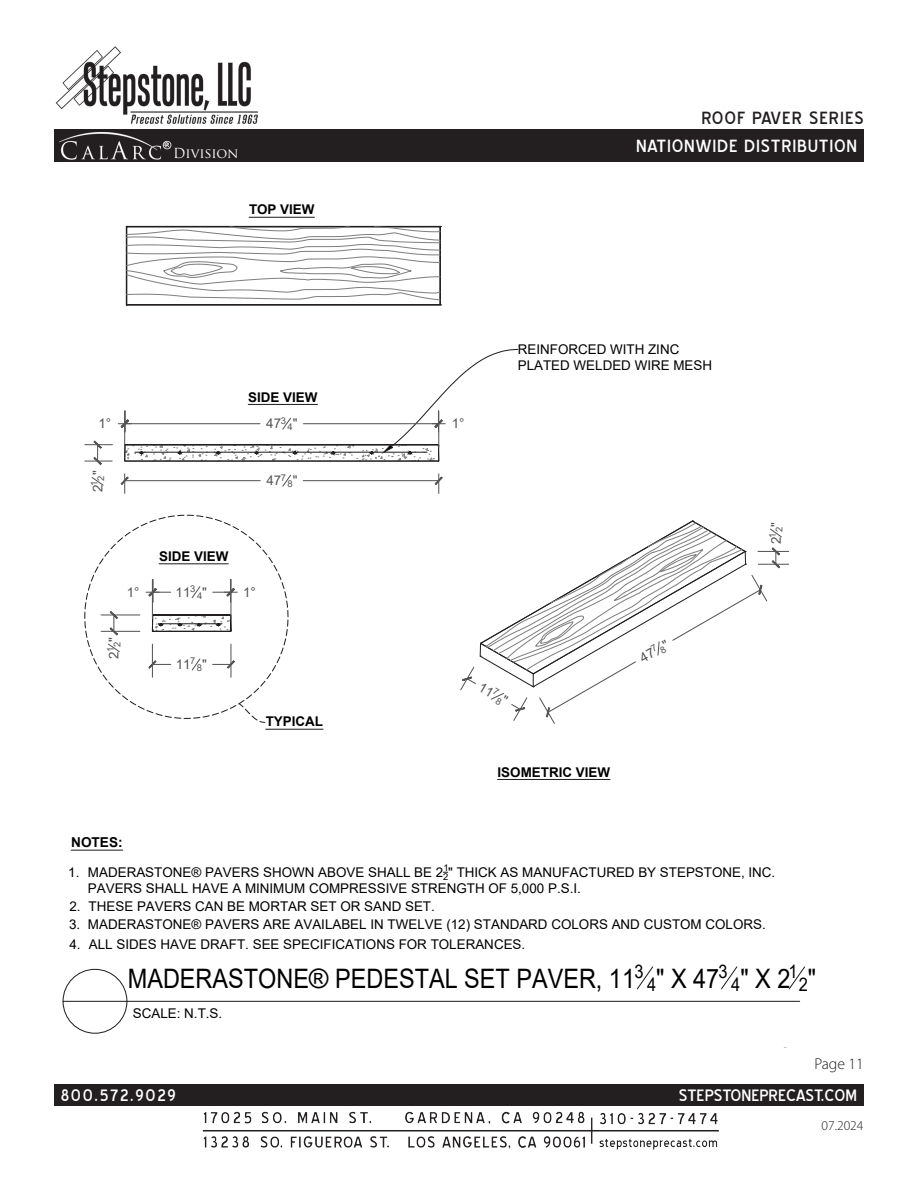
<style>
.page{position:relative;width:918px;height:1188px;background:#fff}
.page>*{position:absolute;margin:0;border:0;box-sizing:border-box;transform-origin:0 0}
.t1{font:26.85px "Arial";color:#000;scale:.87 1}
.t2{font:22.5px "Blue Highway";letter-spacing:.03em;color:#fff}
.t3{font:22.5px "Blue Highway";letter-spacing:.04em;color:#231f20}
.t4{font:21px "Blue Highway";color:#fff}
.t5{font:21px "Blue Highway";letter-spacing:.08em;color:#fff}
.t6{font:18.75px "Arial";color:#000;scale:.88 1}
.t7{font:300 15.75px "Myriad Pro";color:#231f20}
.t8{font:700 13.65px "Arial";color:#000}
.t9{font:13.5px "Trajan Pro";letter-spacing:-.01em;color:#fff}
.t10{font:300 13.5px "Myriad Pro";color:#231f20}
.t11{font:13.35px/16px "Arial";color:#000}
.t12{font:700 13.35px "Arial";color:#000}
.t13{font:13.35px "Arial";color:#545454}
.t14{font:9.45px "Arial";color:#545454}
</style>
<div class="page">
<div style="left:54px;top:129px;width:810px;height:32px;background:#231f20"></div>
<img style="left:55px;top:46px;width:203px;height:78px">
<img style="left:59px;top:132px;width:113px;height:28px">
<img style="left:202px;top:1111px;width:517px;height:39px">
<div style="left:54px;top:1084px;width:810px;height:22px;background:#231f20"></div>
<hr style="left:249px;top:217px;width:66px;height:1px;background:#231f20">
<hr style="left:498px;top:779px;width:112px;height:1px;background:#231f20">
<svg style="left:637px;top:966px;width:17px;height:24px"></svg>
<svg style="left:721px;top:966px;width:17px;height:24px"></svg>
<svg style="left:788px;top:966px;width:17px;height:24px"></svg>
<svg style="left:125px;top:226px;width:316px;height:79px"></svg>
<hr style="left:63px;top:1001px;width:737px;height:1px;background:#231f20">
<div style="left:63px;top:969px;width:64px;height:65px;border:1px solid #231f20;border-radius:50%"></div>
<hr style="left:125px;top:480px;width:135px;height:1px;background:#545454">
<hr style="left:303px;top:480px;width:136px;height:1px;background:#545454">
<svg style="left:120px;top:474px;width:9px;height:19px"></svg>
<svg style="left:435px;top:474px;width:8px;height:19px"></svg>
<svg style="left:282px;top:474px;width:9px;height:13px"></svg>
<svg style="left:91px;top:477px;width:13px;height:9px"></svg>
<svg style="left:85px;top:440px;width:27px;height:25px"></svg>
<hr style="left:266px;top:729px;width:57px;height:1px;background:#231f20">
<hr style="left:758px;top:564px;width:31px;height:1px;background:#545454">
<hr style="left:758px;top:551px;width:31px;height:1px;background:#545454">
<svg style="left:84px;top:514px;width:205px;height:209px"></svg>
<svg style="left:118px;top:348px;width:401px;height:114px"></svg>
<hr style="left:71px;top:850px;width:52px;height:1px;background:#231f20">
<svg style="left:460px;top:520px;width:323px;height:204px"></svg>
<p class="t9" style="left:173px;top:144px;width:67px">Division</p>
<p class="t12" style="left:249px;top:200px;width:67px">TOP VIEW</p>
<p class="t13" style="left:98px;top:415px;width:14px">1°</p>
<p class="t14" style="left:95px;top:481px;width:11px;rotate:-90deg">2<sup>"</sup></p>
<p class="t13" style="left:89px;top:492px;width:13px;rotate:-90deg">2<sup>1</sup></p>
<p class="t12" style="left:248px;top:388px;width:71px">SIDE VIEW</p>
<p class="t13" style="left:266px;top:415px;width:21px">47<sup>3</sup></p>
<p class="t14" style="left:288px;top:421px;width:11px">4<sup>"</sup></p>
<p class="t13" style="left:266px;top:472px;width:21px">47<sup>7</sup></p>
<p class="t14" style="left:287px;top:478px;width:12px">8<sup>"</sup></p>
<p class="t12" style="left:159px;top:547px;width:71px">SIDE VIEW</p>
<p class="t13" style="left:176px;top:583px;width:21px">11<sup>3</sup></p>
<p class="t14" style="left:197px;top:589px;width:11px">4<sup>"</sup></p>
<p class="t13" style="left:127px;top:583px;width:14px">1°</p>
<p class="t13" style="left:243px;top:583px;width:14px">1°</p>
<p class="t14" style="left:111px;top:647px;width:11px;rotate:-90deg">2<sup>"</sup></p>
<p class="t13" style="left:105px;top:659px;width:13px;rotate:-90deg">2<sup>1</sup></p>
<p class="t13" style="left:176px;top:655px;width:21px">11<sup>7</sup></p>
<p class="t14" style="left:197px;top:662px;width:12px">8<sup>"</sup></p>
<p class="t8" style="left:71px;top:833px;width:53px">NOTES:</p>
<p class="t12" style="left:266px;top:712px;width:59px">TYPICAL</p>
<h2 class="t3" style="left:701px;top:108px;width:164px">ROOF PAVER SERIES</h2>
<h2 class="t2" style="left:636px;top:136px;width:222px">NATIONWIDE DISTRIBUTION</h2>
<p class="t13" style="left:452px;top:415px;width:14px">1°</p>
<p class="t11" style="left:518px;top:342px;width:196px">REINFORCED WITH ZINC<br>PLATED WELDED WIRE MESH</p>
<p class="t14" style="left:773px;top:532px;width:11px;rotate:-90deg">2<sup>"</sup></p>
<p class="t13" style="left:767px;top:544px;width:13px;rotate:-90deg">2<sup>1</sup></p>
<p class="t12" style="left:498px;top:763px;width:114px">ISOMETRIC VIEW</p>
<p class="t11" style="left:68px;top:864px;width:382px">1. MADERASTONE® PAVERS SHOWN ABOVE SHALL BE 2<sup>1</sup></p>
<p class="t11" style="left:88px;top:864px;width:689px;text-indent:355px"><sub>2</sub>" THICK AS MANUFACTURED BY STEPSTONE, INC.<br>PAVERS SHALL HAVE A MINIMUM COMPRESSIVE STRENGTH OF 5,000 P.S.I.</p>
<p class="t11" style="left:69px;top:898px;width:367px">2. THESE PAVERS CAN BE MORTAR SET OR SAND SET.</p>
<p class="t11" style="left:69px;top:916px;width:698px">3. MADERASTONE® PAVERS ARE AVAILABEL IN TWELVE (12) STANDARD COLORS AND CUSTOM COLORS.</p>
<p class="t11" style="left:70px;top:937px;width:457px">4. ALL SIDES HAVE DRAFT. SEE SPECIFICATIONS FOR TOLERANCES.</p>
<p class="t1" style="left:128px;top:960px;width:771px">MADERASTONE® PEDESTAL SET PAVER, 11<sup>3</sup> <sub>4</sub>" X 47<sup>3</sup> <sub>4</sub>" X 2<sup>1</sup></p>
<p class="t6" style="left:799px;top:972px;width:21px">2<sup>"</sup></p>
<p class="t11" style="left:133px;top:1005px;width:91px">SCALE: N.T.S.</p>
<p class="t7" style="left:814px;top:1055px;width:51px">Page 11</p>
<h3 class="t5" style="left:61px;top:1086px;width:117px">800.572.9029</h3>
<h3 class="t4" style="left:679px;top:1086px;width:180px">STEPSTONEPRECAST.COM</h3>
<p class="t10" style="left:822px;top:1118px;width:43px">07.2024</p>
</div>
